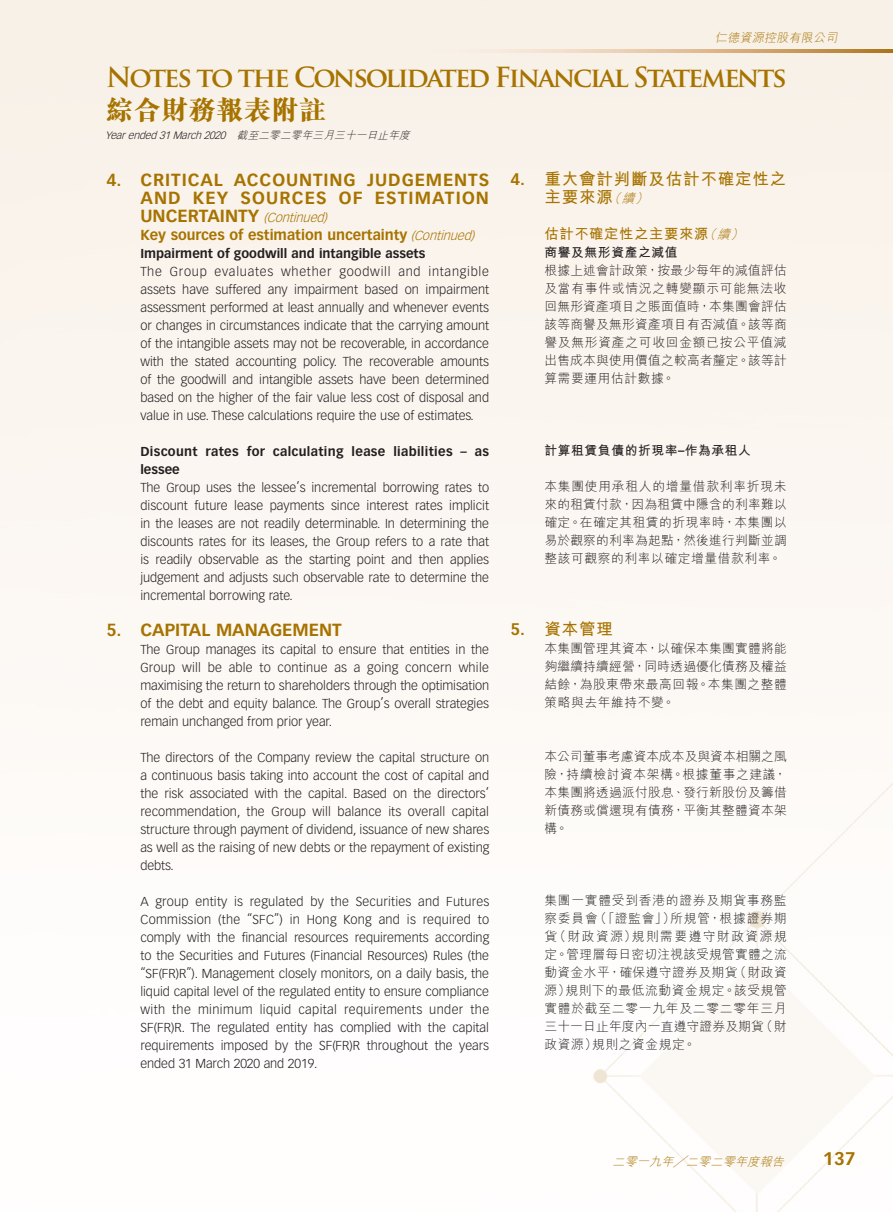
<style>
.page{position:relative;width:893px;height:1212px;background:#fff}
.page>*{position:absolute;margin:0;border:0;box-sizing:border-box;transform-origin:0 0}
.t1{font:700 27px "Trajan Pro";letter-spacing:-.08em;color:#a77300}
.t2{font:800 27px "M Sung HK";letter-spacing:.02em;color:#a77300}
.t3{font:700 18px "Vectora LT Std";color:#a77300}
.Heading_1{font:700 17.25px/18px "Vectora LT Std";letter-spacing:.055em;color:#a77300;text-align:justify}
.Heading_1-2{font:700 17.25px "Vectora LT Std";color:#a77300}
.C_Heading_1{font:700 16.5px/18px "M Hei HK";letter-spacing:.05em;color:#a77300}
.Heading_2{font:700 14.25px "Vectora LT Std";color:#a77300}
.C_Heading_2{font:700 14.25px "M Hei HK";letter-spacing:.05em;color:#a77300}
.Body_Text{font:300 12.75px/18px "Vectora LT Std";letter-spacing:-.005em;color:#231f20;text-align:justify}
.C_Body_Text{font:300 12.75px/18px "M Hei HK";letter-spacing:.035em;color:#231f20;text-align:justify}
.Heading_3{font:700 12.75px/18px "Vectora LT Std";letter-spacing:.015em;color:#231f20}
.C_Heading_3{font:700 12.75px "M Hei HK";letter-spacing:.05em;color:#231f20}
.t4{font:italic 300 12px "M Hei HK";color:#a77300}
.t5{font:italic 300 10.5px "Vectora LT Std";color:#231f20}
.s1{font-family:"M Hei HK"}
.s2{font-weight:300;font-style:italic;font-size:12.75px}
.s3{font-family:"Vectora LT Std"}
</style>
<div class="page">
<img style="left:0;top:0;width:893px;height:1212px">
<svg style="left:426px;top:50px;width:467px;height:3px"></svg>
<p class="t4" style="left:715px;top:31px;width:126px">仁德資源控股有限公司</p>
<h1 class="t1" style="left:106px;top:61px;width:682px">Notes to the Consolidated Financial Statements</h1>
<h1 class="t2" style="left:106px;top:97px;width:221px">綜合財務報表附註</h1>
<p class="t5" style="left:105px;top:129px;width:309px">Yearended31March2020 <span class="s1">截至二零二零年三月三十一日止年度</span></p>
<p class="Heading_1" style="left:140px;top:170px;width:350px;text-indent:-34px">4. CRITICAL ACCOUNTING JUDGEMENTS AND KEY SOURCES OF ESTIMATION U N C E R TA I N T Y <span class="s2">(Continued)</span></p>
<p class="Heading_2" style="left:140px;top:226px;width:339px">Key sources of estimation uncertainty <span class="s2">(Continued)</span></p>
<p class="Heading_3" style="left:140px;top:244px;width:286px">Impairment of goodwill and intangible assets</p>
<p class="Body_Text" style="left:140px;top:262px;width:350px">The Group evaluates whether goodwill and intangible assets have suffered any impairment based on impairment assessment performed at least annually and whenever events or changes in circumstances indicate that the carrying amount of the intangible assets may not be recoverable, in accordance with the stated accounting policy. The recoverable amounts of the goodwill and intangible assets have been determined based on the higher of the fair value less cost of disposal and value in use. These calculations require the use of estimates.</p>
<p class="Heading_3" style="left:140px;top:442px;width:350px">Discount rates for calculating lease liabilities – as lessee</p>
<p class="Body_Text" style="left:140px;top:478px;width:350px">The Group uses the lessee’s incremental borrowing rates to discount future lease payments since interest rates implicit in the leases are not readily determinable. In determining the discounts rates for its leases, the Group refers to a rate that is readily observable as the starting point and then applies judgement and adjusts such observable rate to determine the incremental borrowing rate.</p>
<p class="Heading_1-2" style="left:106px;top:619px;width:237px">5. CAPITAL MANAGEMENT</p>
<p class="Body_Text" style="left:140px;top:640px;width:350px">The Group manages its capital to ensure that entities in the Group will be able to continue as a going concern while maximising the return to shareholders through the optimisation of the debt and equity balance. The Group’s overall strategies remain unchanged from prior year.</p>
<p class="Body_Text" style="left:140px;top:748px;width:350px">The directors of the Company review the capital structure on a continuous basis taking into account the cost of capital and the risk associated with the capital. Based on the directors’ recommendation, the Group will balance its overall capital structure through payment of dividend, issuance of new shares as well as the raising of new debts or the repayment of existing debts.</p>
<p class="Body_Text" style="left:140px;top:892px;width:350px">A group entity is regulated by the Securities and Futures Commission (the “SFC”) in Hong Kong and is required to comply with the financial resources requirements according to the Securities and Futures (Financial Resources) Rules (the “SF(FR)R”). Management closely monitors, on a daily basis, the liquid capital level of the regulated entity to ensure compliance with the minimum liquid capital requirements under the SF(FR)R. The regulated entity has complied with the capital requirements imposed by the SF(FR)R throughout the years ended 31 March 2020 and 2019.</p>
<p class="C_Heading_1" style="left:544px;top:168px;width:243px;text-indent:-34px"><span class="s3">4.</span> 重大會計判斷及估計不確定性之主要來源<span class="s2">（續）</span></p>
<p class="C_Heading_2" style="left:544px;top:223px;width:204px">估計不確定性之主要來源<span class="s2">（續）</span></p>
<p class="C_Heading_3" style="left:544px;top:243px;width:135px">商譽及無形資產之減值</p>
<p class="C_Body_Text" style="left:544px;top:261px;width:244px">根據上述會計政策，按最少每年的減值評估及當有事件或情況之轉變顯示可能無法收回無形資產項目之賬面值時，本集團會評估該等商譽及無形資產項目有否減值。該等商譽及無形資產之可收回金額已按公平值減出售成本與使用價值之較高者釐定。該等計算需要運用估計數據。</p>
<p class="C_Heading_3" style="left:544px;top:441px;width:208px">計算租賃負債的折現率<span class="s3">–</span>作為承租人</p>
<p class="C_Body_Text" style="left:544px;top:477px;width:244px">本集團使用承租人的增量借款利率折現未來的租賃付款，因為租賃中隱含的利率難以確定。在確定其租賃的折現率時，本集團以易於觀察的利率為起點，然後進行判斷並調整該可觀察的利率以確定增量借款利率。</p>
<p class="C_Heading_1" style="left:510px;top:618px;width:104px"><span class="s3">5.</span> 資本管理</p>
<p class="C_Body_Text" style="left:544px;top:639px;width:244px">本集團管理其資本，以確保本集團實體將能夠繼續持續經營，同時透過優化債務及權益結餘，為股東帶來最高回報。本集團之整體策略與去年維持不變。</p>
<p class="C_Body_Text" style="left:544px;top:747px;width:244px">本公司董事考慮資本成本及與資本相關之風險，持續檢討資本架構。根據董事之建議，本集團將透過派付股息、發行新股份及籌借新債務或償還現有債務，平衡其整體資本架構。</p>
<p class="C_Body_Text" style="left:544px;top:891px;width:244px">集團一實體受到香港的證券及期貨事務監察委員會（「證監會」）所規管，根據證券期貨（財政資源）規則需要遵守財政資源規定。管理層每日密切注視該受規管實體之流動資金水平，確保遵守證券及期貨（財政資源）規則下的最低流動資金規定。該受規管實體於截至二零一九年及二零二零年三月三十一日止年度內一直遵守證券及期貨（財政資源）規則之資金規定。</p>
<p class="t4" style="left:612px;top:1155px;width:176px">二零一九年╱二零二零年度報告</p>
<h2 class="t3" style="left:823px;top:1148px;width:35px">137</h2>
</div>
